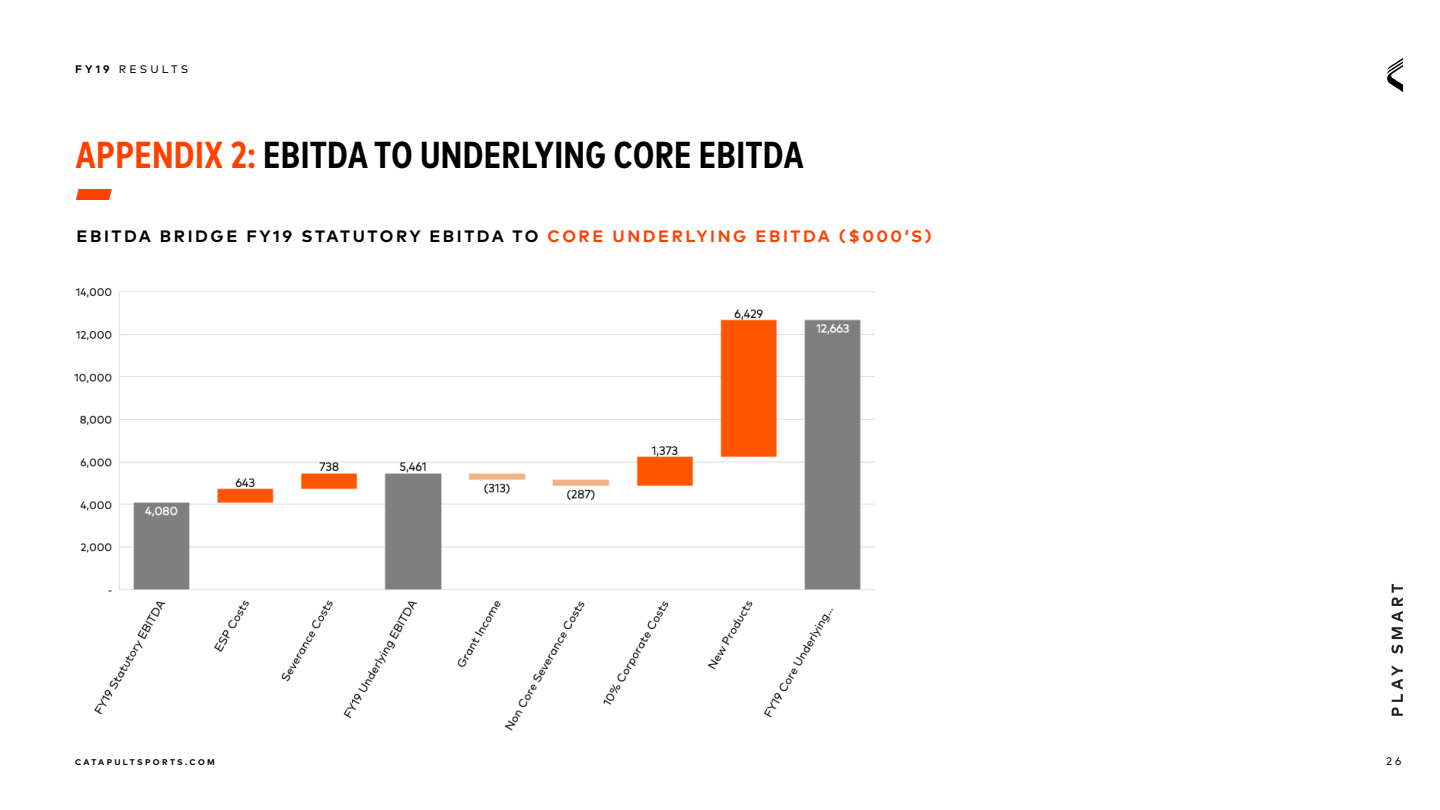
<style>
.page{position:relative;width:1440px;height:810px;background:#fff}
.page>*{position:absolute;margin:0;border:0;box-sizing:border-box;transform-origin:0 0}
.t1{font:700 condensed 37.5px "Mark Pro";letter-spacing:.025em;color:#000}
.t2{font:700 16.5px "Mark Pro";letter-spacing:.155em;color:#000}
.t3{font:10.95px "Mark Pro";letter-spacing:.285em;color:#000}
.t4{font:700 8.25px "Mark Pro";letter-spacing:.285em;color:#000}
.s1{font-weight:700}
.s2{color:#ff4100}
</style>
<div class="page">
<svg style="left:1387px;top:58px;width:16px;height:34px"></svg>
<img style="left:1391px;top:584px;width:12px;height:132px">
<img style="left:74px;top:288px;width:801px;height:443px">
<img style="left:76px;top:190px;width:36px;height:10px">
<p class="t3" style="left:75px;top:61px;width:115px"><span class="s1">FY19</span> RESULTS</p>
<h1 class="t1" style="left:76px;top:127px;width:729px"><span class="s2">APPENDIX 2:</span> EBITDA TO UNDERLYING CORE EBITDA</h1>
<p class="t2" style="left:77px;top:223px;width:857px">EBITDA BRIDGE FY19 STATUTORY EBITDA TO <span class="s2">CORE UNDERLYING EBITDA ($000’S)</span></p>
<p class="t4" style="left:75px;top:756px;width:141px">CATAPULTSPORTS.COM</p>
<p class="t3" style="left:1386px;top:753px;width:17px">2 6</p>
</div>
